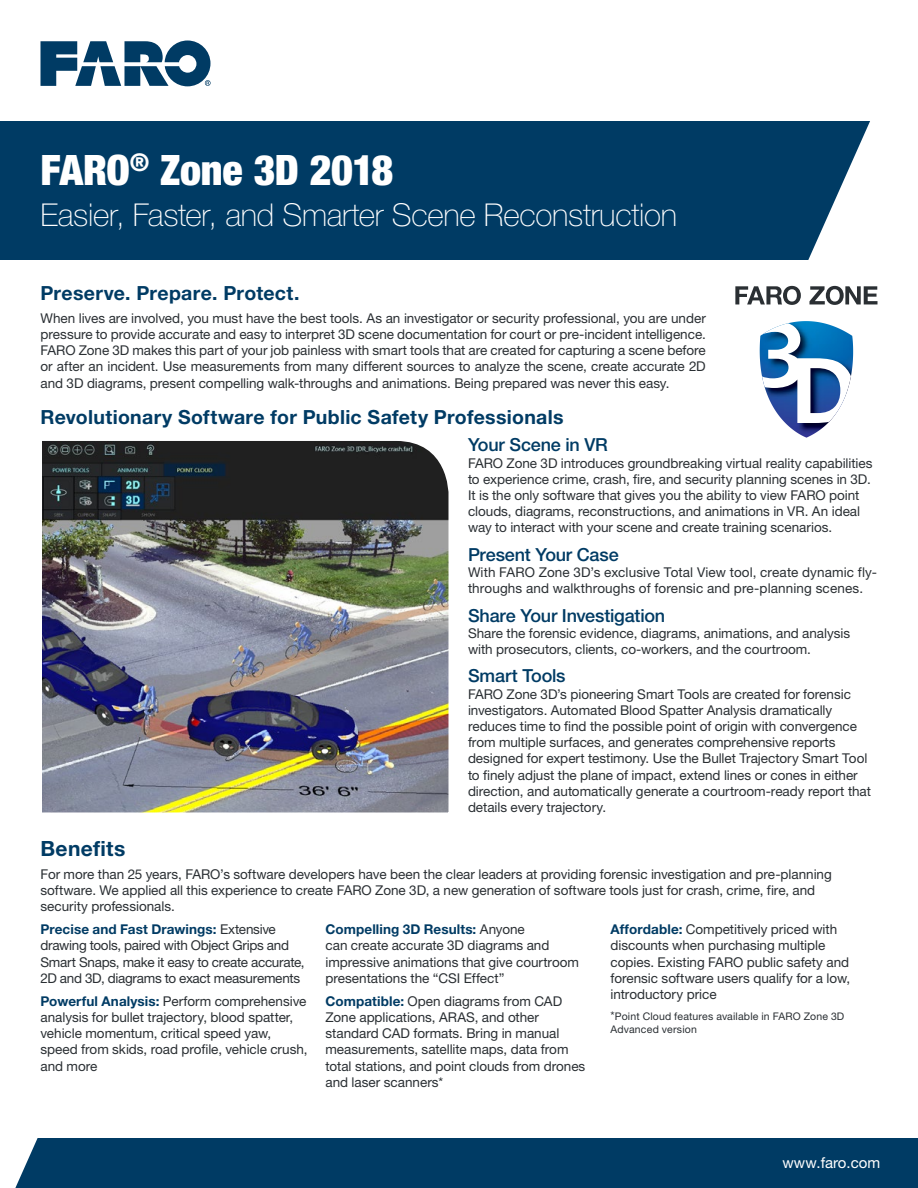
<style>
.page{position:relative;width:918px;height:1188px;background:#fff}
.page>*{position:absolute;margin:0;border:0;box-sizing:border-box;transform-origin:0 0}
.t1{font:900 condensed 42px "Helvetica Neue LTW1 G";letter-spacing:-.015em;color:#fff}
.t2{font:100 31.5px "Helvetica Neue LTW1 G";letter-spacing:-.01em;color:#fff}
.t3{font:700 21px "Helvetica Neue LTW1 G";letter-spacing:.015em;color:#003b64}
.t4{font:700 19.5px "Helvetica Neue LTW1 G";letter-spacing:.015em;color:#003b64}
.t5{font:500 18px "Helvetica Neue LTW1 G";letter-spacing:-.01em;color:#003b64}
.t6{font:15px "Helvetica Neue LTW1 G";color:#fff}
.t7{font:13.5px/16.2px "Helvetica Neue LTW1 G";letter-spacing:-.005em;color:#2a2f33}
.t8{font:10.5px/12.6px "Helvetica Neue LTW1 G";letter-spacing:.015em;color:#2a2f33}
.s1{font-weight:700;color:#003b64}
.s2{font-size:12px}
</style>
<div class="page">
<div style="left:0;top:1138px;width:918px;height:50px;background:#003b64"></div>
<svg style="left:40px;top:41px;width:171px;height:45px"></svg>
<div style="left:0;top:122px;width:918px;height:138px;background:#003b64"></div>
<svg style="left:0;top:1138px;width:38px;height:50px"></svg>
<svg style="left:752px;top:121px;width:166px;height:267px;fill:#fff"></svg>
<svg style="left:735px;top:286px;width:66px;height:19px"></svg>
<svg style="left:809px;top:286px;width:68px;height:19px"></svg>
<svg style="left:801px;top:435px;width:11px;height:3px"></svg>
<img style="left:760px;top:321px;width:46px;height:53px">
<svg style="left:761px;top:323px;width:45px;height:53px"></svg>
<img style="left:42px;top:441px;width:407px;height:372px">
<h1 class="t1" style="left:40px;top:145px;width:354px">FARO<sup>®</sup> Zone 3D 2018</h1>
<h2 class="t2" style="left:40px;top:197px;width:638px">Easier, Faster, and Smarter Scene Reconstruction</h2>
<h3 class="t4" style="left:40px;top:281px;width:261px">Preserve. Prepare. Protect.</h3>
<p class="t7" style="left:40px;top:310px;width:667px;text-align:justify">When lives are involved, you must have the best tools. As an investigator or security professional, you are under pressure to provide accurate and easy to interpret 3D scene documentation for court or pre-incident intelligence.<br>FARO Zone 3D makes this part of your job painless with smart tools that are created for capturing a scene before or after an incident. Use measurements from many different sources to analyze the scene, create accurate 2D and 3D diagrams, present compelling walk-throughs and animations. Being prepared was never this easy.</p>
<h3 class="t4" style="left:40px;top:405px;width:525px">Revolutionary Software for Public Safety Professionals</h3>
<h3 class="t5" style="left:468px;top:434px;width:141px">Your Scene in VR</h3>
<p class="t7" style="left:468px;top:455px;width:406px">FARO Zone 3D introduces groundbreaking virtual reality capabilities to experience crime, crash, fire, and security planning scenes in 3D.<br>It is the only software that gives you the ability to view FARO point clouds, diagrams, reconstructions, and animations in VR. An ideal way to interact with your scene and create training scenarios.</p>
<h3 class="t5" style="left:468px;top:544px;width:152px">Present Your Case</h3>
<p class="t7" style="left:468px;top:564px;width:411px">With FARO Zone 3D’s exclusive Total View tool, create dynamic fly&shy;throughs and walkthroughs of forensic and pre-planning scenes.</p>
<h3 class="t5" style="left:468px;top:604px;width:199px">Share Your Investigation</h3>
<p class="t7" style="left:468px;top:625px;width:384px">Share the forensic evidence, diagrams, animations, and analysis with prosecutors, clients, co-workers, and the courtroom.</p>
<h3 class="t5" style="left:468px;top:665px;width:99px">Smart Tools</h3>
<p class="t7" style="left:468px;top:686px;width:405px">FARO Zone 3D’s pioneering Smart Tools are created for forensic investigators. Automated Blood Spatter Analysis dramatically reduces time to find the possible point of origin with convergence from multiple surfaces, and generates comprehensive reports designed for expert testimony. Use the Bullet Trajectory Smart Tool to finely adjust the plane of impact, extend lines or cones in either direction, and automatically generate a courtroom-ready report that details every trajectory.</p>
<h3 class="t3" style="left:40px;top:836px;width:86px">Benefits</h3>
<p class="t7" style="left:40px;top:866px;width:793px">For more than 25 years, FARO’s software developers have been the clear leaders at providing forensic investigation and pre-planning software. We applied all this experience to create FARO Zone 3D, a new generation of software tools just for crash, crime, fire, and security professionals.</p>
<p class="t7" style="left:40px;top:921px;width:266px"><span class="s1">Precise and Fast Drawings:</span> Extensive drawing tools, paired with Object Grips and Smart Snaps, make it easy to create accurate, 2D and 3D, diagrams to exact measurements</p>
<p class="t7" style="left:40px;top:993px;width:269px"><span class="s1">Powerful Analysis:</span> Perform comprehensive analysis for bullet trajectory, blood spatter, vehicle momentum, critical speed yaw, speed from skids, road profile, vehicle crush, and more</p>
<p class="t7" style="left:610px;top:921px;width:241px"><span class="s1">Affordable:</span> Competitively priced with discounts when purchasing multiple copies. Existing FARO public safety and forensic software users qualify for a low, introductory price</p>
<p class="t8" style="left:610px;top:1010px;width:235px"><span class="s2">*</span>Point Cloud features available in FARO Zone 3D<br>Advanced version</p>
<p class="t7" style="left:325px;top:921px;width:255px"><span class="s1">Compelling 3D Results:</span> Anyone<br>can create accurate 3D diagrams and impressive animations that give courtroom presentations the “CSI Effect”</p>
<p class="t7" style="left:325px;top:993px;width:261px"><span class="s1">Compatible:</span> Open diagrams from CAD Zone applications, ARAS, and other standard CAD formats. Bring in manual measurements, satellite maps, data from total stations, and point clouds from drones and laser scanners*</p>
<p class="t6" style="left:782px;top:1154px;width:99px">www.faro.com</p>
</div>
